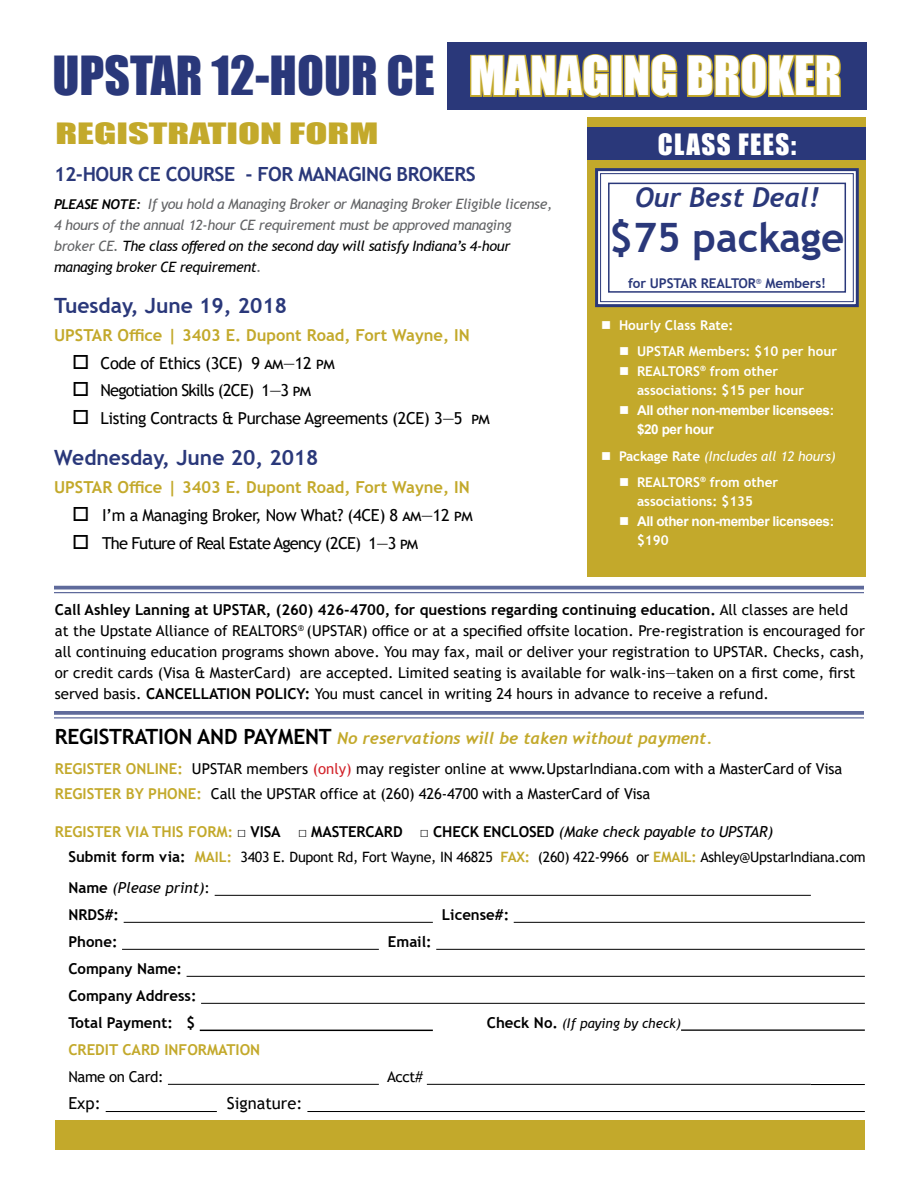
<style>
.page{position:relative;width:918px;height:1188px;background:#fff}
.page>*{position:absolute;margin:0;border:0;box-sizing:border-box;transform-origin:0 0}
.t1{font:49.5px "Impact";color:#2a387a}
.t2{font:700 40.5px "Trebuchet MS";color:#2a387a}
.t3{font:27px "Impact";color:#c3a92b;scale:1.5 1}
.t4{font:italic 700 27px "Trebuchet";color:#2a387a}
.t5{font:27px "Impact";letter-spacing:.05em;color:#fff}
.t6{font:700 21px "Trebuchet MS";color:#2a387a}
.t7{font:700 19.5px "Trebuchet MS";letter-spacing:-.025em;color:#2a387a}
.t8{font:16.5px "Trebuchet MS";letter-spacing:-.025em;color:#000}
.t9{font:700 16.5px "Trebuchet MS";color:#c3a92b}
.t10{font:16.5px "Trebuchet MS";letter-spacing:-.05em;color:#000}
.t11{font:italic 700 16.5px "Trebuchet";color:#c3a92b}
.t12{font:16.5px "Trebuchet MS";color:#000}
.t13{font:15px/21px "Trebuchet MS";color:#000}
.t14{font:700 15px/27px "Trebuchet MS";color:#000}
.t15{font:italic 15px/27px "Trebuchet MS";color:#000}
.t16{font:700 15px "Trebuchet MS";color:#c3a92b}
.t17{font:15px "Trebuchet MS";letter-spacing:-.025em;color:#000}
.t18{font:italic 14.25px/21px "Trebuchet MS";letter-spacing:-.025em;color:#636466}
.t19{font:14.25px "Trebuchet MS";letter-spacing:-.02em;color:#000}
.t20{font:700 13.5px/19.5px "Trebuchet MS";color:#fff}
.t21{font:700 13.5px/19.5px "Arial";letter-spacing:-.03em;color:#fff}
.t22{font:italic 13.5px "Trebuchet MS";letter-spacing:-.01em;color:#fff}
.t23{font:700 13.5px "Trebuchet MS";letter-spacing:-.01em;color:#2a387a}
.t24{font:italic 13.5px "Trebuchet MS";color:#000}
.s1{color:#fff}
.s2{font-family:"Trebuchet";font-weight:700;font-size:13.5px;color:#000}
.s3{color:#000}
.s4{font-weight:700;font-style:normal}
.s5{font-weight:700}
.s6{font-family:"Trebuchet MS";font-style:normal;font-size:21px;color:#000}
.s7{font-weight:700;color:#c3a92b}
.s8{color:#d2232a}
.s9{color:#c3a92b}
.s10{font-size:14.25px;color:#c3a92b}
.s11{font-weight:400;font-style:italic}
.s12{font-weight:700;font-size:15px}
.s13{font-weight:700;font-size:15px;color:#c3a92b}
.s14{font-style:normal}
.s15{font-weight:700;font-style:normal;font-size:15px}
</style>
<div class="page">
<div style="left:447px;top:42px;width:419px;height:68px;background:#2a387a"></div>
<div style="left:588px;top:117px;width:278px;height:460px;background:#c3a92b"></div>
<svg style="left:54px;top:711px;width:810px;height:4px;background:#6873a1"></svg>
<hr style="left:54px;top:717px;width:810px;height:1px;background:#5f6a9b">
<div style="left:588px;top:128px;width:278px;height:32px;background:#2a387a"></div>
<svg style="left:595px;top:168px;width:264px;height:140px;background:#eeeff3"></svg>
<div style="left:600px;top:173px;width:254px;height:129px;border:1px solid #2a387a"></div>
<div style="left:608px;top:183px;width:238px;height:110px;border:2px solid #2a387a"></div>
<svg style="left:470px;top:54px;width:140px;height:44px"></svg>
<div style="left:610px;top:55px;width:13px;height:42px;border:3px solid #c3a92b"></div>
<svg style="left:624px;top:54px;width:54px;height:44px"></svg>
<svg style="left:687px;top:54px;width:154px;height:44px"></svg>
<div style="left:55px;top:1120px;width:810px;height:30px;background:#c3a92b"></div>
<svg style="left:54px;top:586px;width:810px;height:4px;background:#727ca7"></svg>
<hr style="left:54px;top:592px;width:810px;height:1px;background:#5f6a9b">
<hr style="left:215px;top:895px;width:596px;height:1px;background:#000">
<hr style="left:124px;top:922px;width:309px;height:1px;background:#000">
<hr style="left:514px;top:922px;width:351px;height:1px;background:#000">
<hr style="left:122px;top:949px;width:257px;height:1px;background:#000">
<hr style="left:436px;top:949px;width:429px;height:1px;background:#000">
<hr style="left:187px;top:976px;width:678px;height:1px;background:#000">
<hr style="left:201px;top:1003px;width:664px;height:1px;background:#000">
<hr style="left:200px;top:1030px;width:233px;height:1px;background:#000">
<hr style="left:681px;top:1029px;width:184px;height:2px;background:#000">
<hr style="left:168px;top:1084px;width:211px;height:1px;background:#000">
<hr style="left:427px;top:1084px;width:384px;height:1px;background:#000">
<hr style="left:811px;top:1084px;width:54px;height:1px;background:#000">
<hr style="left:106px;top:1111px;width:111px;height:1px;background:#000">
<hr style="left:307px;top:1111px;width:558px;height:1px;background:#000">
<h1 class="t1" style="left:52px;top:38px;width:790px">UPSTAR 12-HOUR CE <span class="s1">MANAGING BROKER</span></h1>
<h3 class="t3" style="left:55px;top:113px;width:217px">REGISTRATION FORM</h3>
<h3 class="t7" style="left:54px;top:162px;width:423px">12-HOUR CE COURSE - FOR MANAGING BROKERS</h3>
<p class="t18" style="left:54px;top:193px;width:500px"><span class="s2">PLEASE NOTE:</span> If you hold a Managing Broker or Managing Broker Eligible license, 4 hours of the annual 12-hour CE requirement must be approved managing broker CE. <span class="s3">The class offered on the second day will satisfy Indiana’s 4-hour managing broker CE requirement</span>.</p>
<h3 class="t6" style="left:54px;top:292px;width:235px">Tuesday, June 19, 2018</h3>
<p class="t9" style="left:54px;top:325px;width:417px">UPSTAR Office | 3403 E. Dupont Road, Fort Wayne, IN</p>
<p class="t8" style="left:72px;top:352px;width:264px">□ Code of Ethics (3CE) 9 am—12 pm</p>
<p class="t10" style="left:72px;top:380px;width:241px">□ Negotiation Skills (2CE) 1—3 pm</p>
<p class="t8" style="left:72px;top:408px;width:419px">□ Listing Contracts &amp; Purchase Agreements (2CE) 3—5 pm</p>
<h3 class="t6" style="left:54px;top:445px;width:266px">Wednesday, June 20, 2018</h3>
<p class="t9" style="left:54px;top:477px;width:417px">UPSTAR Office | 3403 E. Dupont Road, Fort Wayne, IN</p>
<p class="t8" style="left:72px;top:505px;width:402px">□ I’m a Managing Broker, Now What? (4CE) 8 am—12 pm</p>
<p class="t10" style="left:72px;top:532px;width:348px">□ The Future of Real Estate Agency (2CE) 1—3 pm</p>
<h3 class="t5" style="left:658px;top:123px;width:140px">CLASS FEES:</h3>
<h3 class="t4" style="left:635px;top:180px;width:185px">Our Best Deal!</h3>
<h2 class="t2" style="left:610px;top:212px;width:237px">$75 package</h2>
<p class="t23" style="left:628px;top:275px;width:200px">for UPSTAR REALTOR<sup>®</sup> Members!</p>
<p class="t20" style="left:601px;top:316px;width:134px">■ Hourly Class Rate:</p>
<p class="t20" style="left:619px;top:342px;width:220px">■ UPSTAR Members: $10 per hour</p>
<p class="t20" style="left:637px;top:361px;width:169px;text-indent:-18px">■ REALTORS<sup>®</sup> from other associations: $15 per hour</p>
<p class="t21" style="left:637px;top:401px;width:199px;text-indent:-18px">■ All other non-member licensees: $20 per hour</p>
<p class="t22" style="left:601px;top:448px;width:236px">■ <span class="s4">Package Rate</span> (Includes all 12 hours)</p>
<p class="t20" style="left:619px;top:472px;width:161px;text-align:center">■ REALTORS<sup>®</sup> from other associations: $135</p>
<p class="t21" style="left:619px;top:512px;width:217px">■ All other non-member licensees:</p>
<p class="t20" style="left:637px;top:531px;width:33px">$190</p>
<p class="t13" style="left:55px;top:599px;width:811px"><span class="s5">Call Ashley Lanning at UPSTAR, (260) 426-4700, for questions regarding continuing education.</span> All classes are held at the Upstate Alliance of REALTORS<sup>®</sup> (UPSTAR) office or at a specified offsite location. Pre-registration is encouraged for all continuing education programs shown above. You may fax, mail or deliver your registration to UPSTAR. Checks, cash, or credit cards (Visa &amp; MasterCard) are accepted. Limited seating is available for walk-ins—taken on a first come, first served basis. <span class="s5">CANCELLATION POLICY:</span> You must cancel in writing 24 hours in advance to receive a refund.</p>
<p class="t11" style="left:55px;top:728px;width:659px"><span class="s6">REGISTRATION AND PAYMENT</span> No reservations will be taken without payment.</p>
<p class="t13" style="left:55px;top:756px;width:789px;line-height:24.8px"><span class="s7">REGISTER ONLINE:</span> UPSTAR members <span class="s8">(only)</span> may register online at www.UpstarIndiana.com with a MasterCard of Visa<br><span class="s7">REGISTER BY PHONE:</span> Call the UPSTAR office at (260) 426-4700 with a MasterCard of Visa</p>
<p class="t14" style="left:55px;top:818px;width:720px"><span class="s9">REGISTER VIA THIS FORM</span><span class="s10">:</span> □ VISA □ MASTERCARD □ CHECK ENCLOSED <span class="s11">(Make check payable to UPSTAR)</span></p>
<p class="t19" style="left:68px;top:848px;width:799px"><span class="s12">Submit form via:</span> <span class="s13">M</span><span class="s7">AIL:</span> 3403 E. Dupont Rd, Fort Wayne, IN 46825 <span class="s7">FAX:</span> (260) 422-9966 or <span class="s7">EMAIL:</span> Ashley@UpstarIndiana.com</p>
<p class="t15" style="left:68px;top:875px;width:143px"><span class="s4">Name</span> (Please print)<span class="s14">:<br></span><span class="s4">NRDS#:</span></p>
<p class="t14" style="left:68px;top:929px;width:51px">Phone:</p>
<p class="t14" style="left:388px;top:929px;width:45px">Email:</p>
<p class="t14" style="left:68px;top:956px;width:130px">Company Name:<br>Company Address:<br>Total Payment: $</p>
<p class="t16" style="left:68px;top:1041px;width:193px">CREDIT CARD INFORMATION</p>
<p class="t17" style="left:68px;top:1068px;width:97px">Name on Card:</p>
<p class="t13" style="left:387px;top:1066px;width:38px">Acct#</p>
<p class="t8" style="left:68px;top:1093px;width:34px">Exp:</p>
<p class="t12" style="left:227px;top:1093px;width:77px">Signature:</p>
<p class="t14" style="left:442px;top:902px;width:69px">License#:</p>
<p class="t24" style="left:487px;top:1015px;width:196px"><span class="s15">Check No.</span> (If paying by check)</p>
</div>
